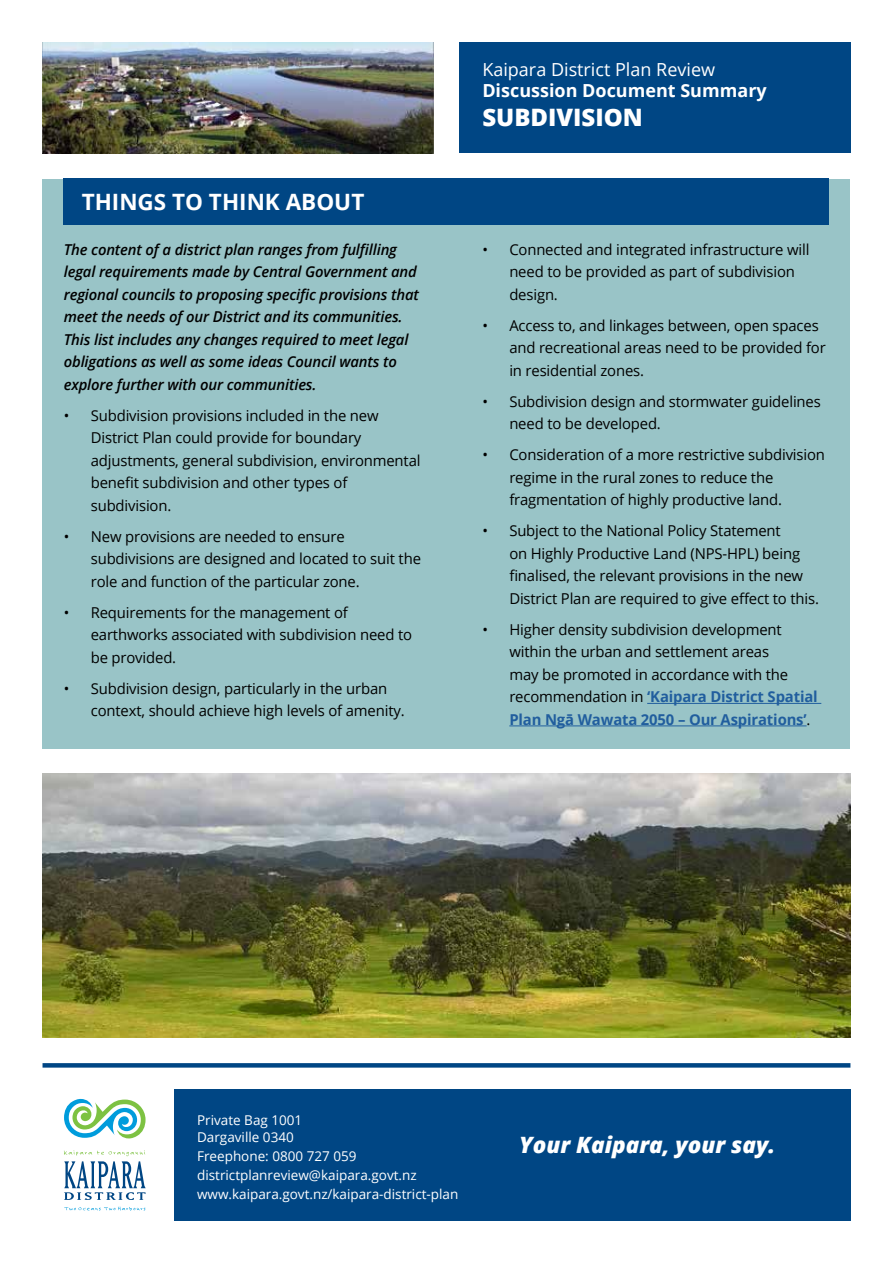
<style>
.page{position:relative;width:893px;height:1263px;background:#fff}
.page>*{position:absolute;margin:0;border:0;box-sizing:border-box;transform-origin:0 0}
.t1{font:800 24px "Open Sans";color:#fff}
.t2{font:italic 800 22.5px "Open Sans";color:#fff}
.t3{font:700 22.5px "Open Sans";color:#fff}
.t4{font:18px "Open Sans";color:#fff}
.t5{font:700 18px "Open Sans";color:#fff}
.t6{font:15px/22.5px "Open Sans";letter-spacing:-.01em;color:#000}
.t7{font:italic 600 15px/22.5px "Open Sans";letter-spacing:-.01em;color:#000}
.t8{font:13.5px/19.2px "Open Sans";color:#fff}
.s1{font-weight:700;color:#215e9e}
</style>
<div class="page">
<div style="left:174px;top:1089px;width:676px;height:131px;background:#004684"></div>
<div style="left:459px;top:43px;width:391px;height:110px;background:#004684"></div>
<svg style="left:43px;top:1063px;width:807px;height:4px;fill:#004684"></svg>
<svg style="left:64px;top:1099px;width:82px;height:39px"></svg>
<svg style="left:64px;top:1206px;width:81px;height:4px"></svg>
<svg style="left:64px;top:1150px;width:82px;height:50px"></svg>
<div style="left:43px;top:179px;width:807px;height:569px;background:#99c4c7"></div>
<div style="left:64px;top:179px;width:765px;height:46px;background:#004684"></div>
<hr style="left:647px;top:703px;width:174px;height:1px;background:#215e9e">
<hr style="left:509px;top:725px;width:298px;height:1px;background:#215e9e">
<img style="left:43px;top:774px;width:807px;height:263px">
<img style="left:43px;top:43px;width:391px;height:110px">
<h2 class="t3" style="left:82px;top:186px;width:284px">THINGS TO THINK ABOUT</h2>
<p class="t7" style="left:64px;top:238px;width:357px">The content of a district plan ranges from fulfilling legal requirements made by Central Government and regional councils to proposing specific provisions that meet the needs of our District and its communities.<br>This list includes any changes required to meet legal obligations as well as some ideas Council wants to explore further with our communities.</p>
<p class="t6" style="left:91px;top:404px;width:331px;text-indent:-27px">• Subdivision provisions included in the new District Plan could provide for boundary adjustments, general subdivision, environmental benefit subdivision and other types of subdivision.</p>
<p class="t6" style="left:91px;top:525px;width:332px;text-indent:-27px">• New provisions are needed to ensure subdivisions are designed and located to suit the role and function of the particular zone.</p>
<p class="t6" style="left:91px;top:601px;width:323px;text-indent:-27px">• Requirements for the management of earthworks associated with subdivision need to be provided.</p>
<p class="t6" style="left:91px;top:677px;width:315px;text-indent:-27px">• Subdivision design, particularly in the urban context, should achieve high levels of amenity.</p>
<p class="t4" style="left:482px;top:57px;width:234px">Kaipara District Plan Review</p>
<p class="t5" style="left:482px;top:78px;width:286px">Discussion Document Summary</p>
<h1 class="t1" style="left:482px;top:99px;width:162px">SUBDIVISION</h1>
<p class="t6" style="left:509px;top:238px;width:302px;text-indent:-27px">• Connected and integrated infrastructure will need to be provided as part of subdivision design.</p>
<p class="t6" style="left:509px;top:314px;width:318px;text-indent:-27px">• Access to, and linkages between, open spaces and recreational areas need to be provided for in residential zones.</p>
<p class="t6" style="left:509px;top:390px;width:313px;text-indent:-27px">• Subdivision design and stormwater guidelines need to be developed.</p>
<p class="t6" style="left:509px;top:443px;width:317px;text-indent:-27px">• Consideration of a more restrictive subdivision regime in the rural zones to reduce the fragmentation of highly productive land.</p>
<p class="t6" style="left:509px;top:519px;width:311px;text-indent:-27px">• Subject to the National Policy Statement<br>on Highly Productive Land (NPS-HPL) being finalised, the relevant provisions in the new District Plan are required to give effect to this.</p>
<p class="t6" style="left:509px;top:618px;width:310px;text-indent:-27px">• Higher density subdivision development within the urban and settlement areas<br>may be promoted in accordance with the recommendation in <span class="s1">‘Kaipara District Spatial Plan Ngā Wawata 2050 – Our Aspirations’</span>.</p>
<p class="t8" style="left:197px;top:1112px;width:107px;line-height:16.2px">Private Bag 1001<br>Dargaville 0340</p>
<p class="t8" style="left:197px;top:1146px;width:263px">Freephone: 0800 727 059 districtplanreview@kaipara.govt.nz www.kaipara.govt.nz/kaipara-district-plan</p>
<h2 class="t2" style="left:519px;top:1127px;width:258px">Your Kaipara, your say.</h2>
</div>
